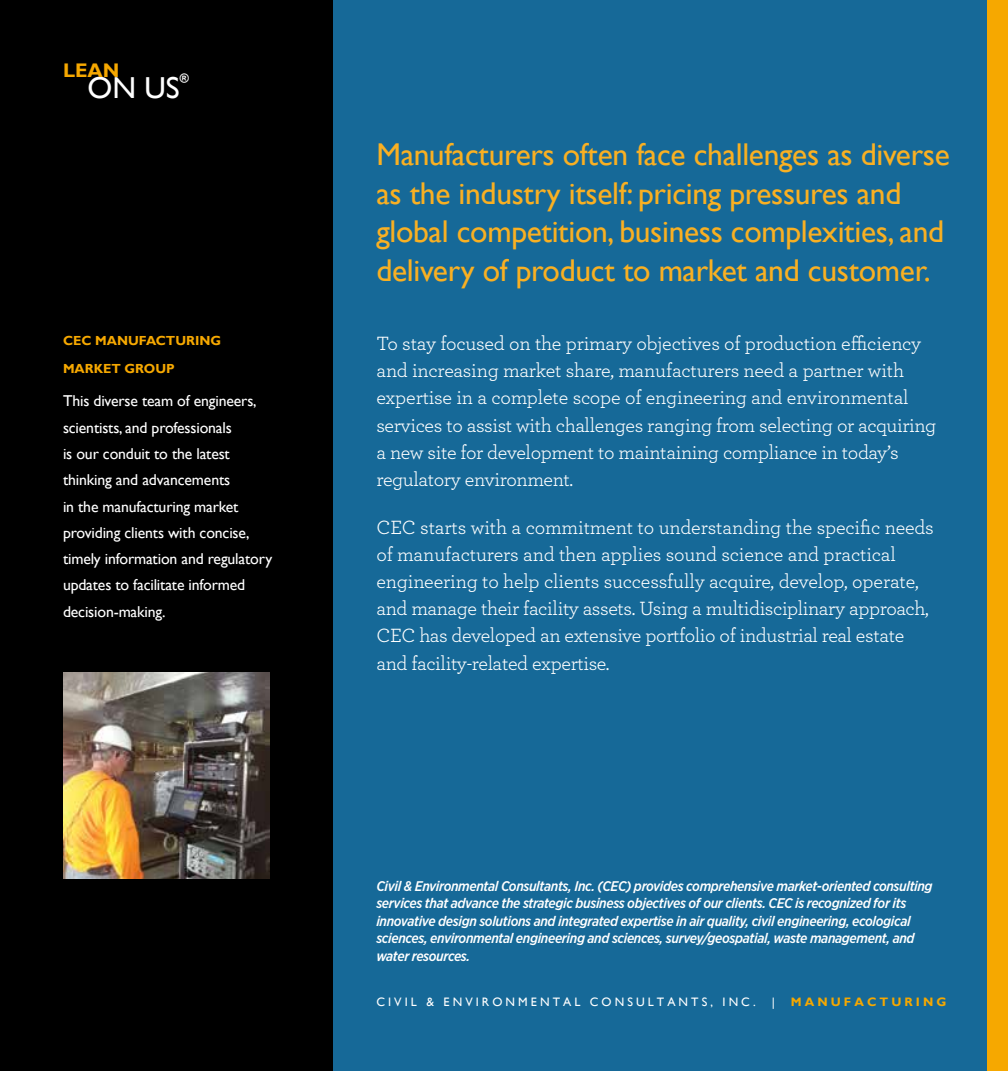
<style>
.page{position:relative;width:1008px;height:1071px;background:#fff}
.page>*{position:absolute;margin:0;border:0;box-sizing:border-box;transform-origin:0 0}
.t1{font:31.5px/38.5px "Gill Sans";letter-spacing:-.01em;color:#f9b022}
.t2{font:30.28px "Gill Sans";color:#fff}
.t3{font:20.12px/27.1px "Archer";letter-spacing:-.02em;color:#fff}
.t4{font:700 19.6px "Gill Sans";color:#f6a800}
.t5{font:15.75px/26.2px "Gill Sans";letter-spacing:-.01em;color:#fff}
.t6{font:italic 500 14px/17.5px "Gotham Narrow";letter-spacing:-.025em;color:#fff}
.t7{font:700 13.12px/28px "Gill Sans";color:#f6a800}
.t8{font:12.25px "Gill Sans";letter-spacing:.25em;color:#fff}
.t9{font:700 12.25px "Gill Sans";letter-spacing:.25em;color:#f6a800}
.t10{font:700 12.25px "Gill Sans";color:#fff}
</style>
<div class="page">
<div style="left:321px;top:0;width:687px;height:1071px;background:#166998"></div>
<div style="left:0;top:0;width:333px;height:1071px;background:#000"></div>
<div style="left:987px;top:0;width:21px;height:1071px;background:#f6a800"></div>
<img style="left:64px;top:673px;width:206px;height:206px">
<p class="t4" style="left:63px;top:58px;width:58px">LEAN</p>
<p class="t10" style="left:180px;top:71px;width:11px">®</p>
<h2 class="t2" style="left:88px;top:70px;width:94px">ON US</h2>
<p class="t7" style="left:63px;top:327px;width:160px">CEC MANUFACTURING<br>MARKET GROUP</p>
<p class="t5" style="left:63px;top:388px;width:211px">This diverse team of engineers, scientists, and professionals<br>is our conduit to the latest thinking and advancements<br>in the manufacturing market providing clients with concise, timely information and regulatory updates to facilitate informed decision-making.</p>
<h1 class="t1" style="left:376px;top:136px;width:575px">Manufacturers often face challenges as diverse as the industry itself: pricing pressures and global competition, business complexities, and delivery of product to market and customer.</h1>
<p class="t3" style="left:376px;top:329px;width:561px">To stay focused on the primary objectives of production efficiency and increasing market share, manufacturers need a partner with expertise in a complete scope of engineering and environmental services to assist with challenges ranging from selecting or acquiring a new site for development to maintaining compliance in today’s regulatory environment.</p>
<p class="t3" style="left:376px;top:513px;width:559px">CEC starts with a commitment to understanding the specific needs of manufacturers and then applies sound science and practical engineering to help clients successfully acquire, develop, operate, and manage their facility assets. Using a multidisciplinary approach, CEC has developed an extensive portfolio of industrial real estate and facility-related expertise.</p>
<p class="t6" style="left:376px;top:877px;width:558px">Civil &amp; Environmental Consultants, Inc. (CEC) provides comprehensive market-oriented consulting services that advance the strategic business objectives of our clients. CEC is recognized for its innovative design solutions and integrated expertise in air quality, civil engineering, ecological sciences, environmental engineering and sciences, survey/geospatial, waste management, and water resources.</p>
<p class="t8" style="left:376px;top:995px;width:381px">CIVIL &amp; ENVIRONMENTAL CONSULTANTS, INC.</p>
<p class="t8" style="left:772px;top:995px;width:5px">|</p>
<p class="t9" style="left:791px;top:994px;width:157px">MANUFACTURING</p>
</div>
